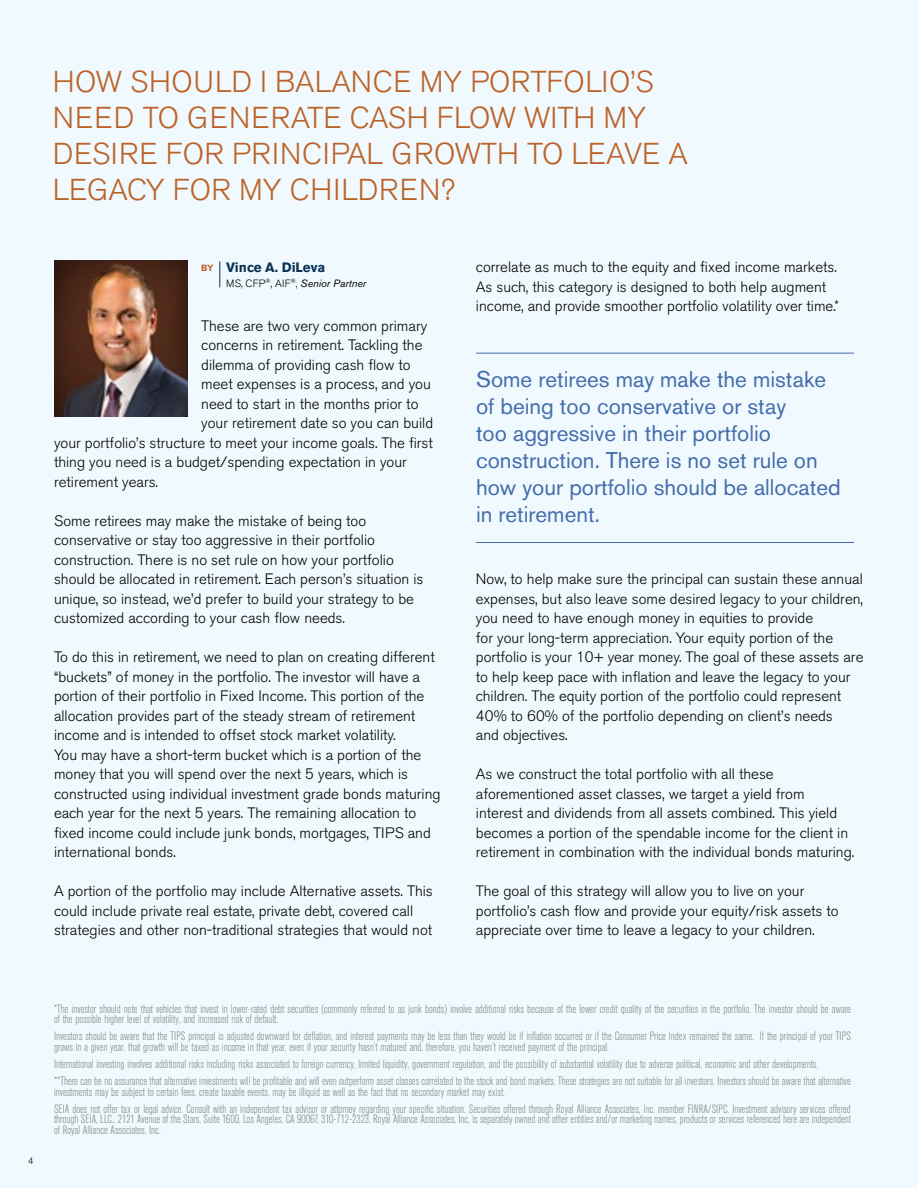
<style>
.page{position:relative;width:918px;height:1188px;background:#eff9fe}
.page>*{position:absolute;margin:0;border:0;box-sizing:border-box;transform-origin:0 0}
.t1{font:300 30px/36px "Akzidenz Grotesk BE";color:#bd6228}
.t2{font:22.5px/27px "Akzidenz Grotesk BE";color:#446dab}
.t3{font:300 15px/19.5px "Akzidenz Grotesk BE";color:#000}
.t4{font:700 13.5px "Akzidenz Grotesk BE";color:#0a3255}
.t5{font:300 condensed 12px/10.5px "Akzidenz Grotesk BE";color:#808285}
.t6{font:italic 10.5px "Akzidenz Grotesk BE";color:#000}
.t7{font:300 9px "Akzidenz Grotesk BE";color:#000}
.s1{font-size:9px;color:#bd6228}
.s2{font-weight:300;font-style:normal}
</style>
<div class="page">
<svg style="left:220px;top:261px;width:1px;height:26px"></svg>
<img style="left:54px;top:261px;width:134px;height:156px">
<hr style="left:476px;top:353px;width:378px;height:1px;background:#446dab">
<hr style="left:476px;top:542px;width:378px;height:1px;background:#446dab">
<h1 class="t1" style="left:53px;top:64px;width:637px">HOW SHOULD I BALANCE MY PORTFOLIO’S<br>NEED TO GENERATE CASH FLOW WITH MY<br>DESIRE FOR PRINCIPAL GROWTH TO LEAVE A<br>LEGACY FOR MY CHILDREN?</h1>
<p class="t4" style="left:201px;top:259px;width:126px"><span class="s1">BY</span> Vince A. DiLeva</p>
<p class="t6" style="left:226px;top:277px;width:141px"><span class="s2">MS, CFP</span><sup>®</sup><span class="s2">, AIF</span><sup>®</sup><span class="s2">,</span> Senior Partner</p>
<p class="t3" style="left:201px;top:316px;width:228px">These are two very common primary</p>
<p class="t3" style="left:201px;top:335px;width:223px">concerns in retirement. Tackling the</p>
<p class="t3" style="left:201px;top:355px;width:211px">dilemma of providing cash flow to</p>
<p class="t3" style="left:201px;top:374px;width:231px">meet expenses is a process, and you</p>
<p class="t3" style="left:201px;top:394px;width:219px">need to start in the months prior to</p>
<p class="t3" style="left:201px;top:413px;width:233px">your retirement date so you can build</p>
<p class="t3" style="left:54px;top:433px;width:380px">your portfolio’s structure to meet your income goals. The first</p>
<p class="t3" style="left:54px;top:452px;width:354px">thing you need is a budget/spending expectation in your</p>
<p class="t3" style="left:54px;top:472px;width:106px">retirement years.</p>
<p class="t3" style="left:54px;top:511px;width:371px">Some retirees may make the mistake of being too conservative or stay too aggressive in their portfolio construction. There is no set rule on how your portfolio should be allocated in retirement. Each person’s situation is unique, so instead, we’d prefer to build your strategy to be customized according to your cash flow needs.</p>
<p class="t3" style="left:54px;top:647px;width:388px">To do this in retirement, we need to plan on creating different “buckets” of money in the portfolio. The investor will have a portion of their portfolio in Fixed Income. This portion of the allocation provides part of the steady stream of retirement income and is intended to offset stock market volatility.<br>You may have a short-term bucket which is a portion of the money that you will spend over the next 5 years, which is constructed using individual investment grade bonds maturing each year for the next 5 years. The remaining allocation to fixed income could include junk bonds, mortgages, TIPS and international bonds.</p>
<p class="t3" style="left:54px;top:881px;width:380px">A portion of the portfolio may include Alternative assets. This could include private real estate, private debt, covered call strategies and other non-traditional strategies that would not</p>
<p class="t3" style="left:476px;top:257px;width:364px">correlate as much to the equity and fixed income markets.<br>As such, this category is designed to both help augment income, and provide smoother portfolio volatility over time.*</p>
<h2 class="t2" style="left:476px;top:366px;width:366px">Some retirees may make the mistake of being too conservative or stay<br>too aggressive in their portfolio construction. There is no set rule on how your portfolio should be allocated in retirement.</h2>
<p class="t3" style="left:476px;top:569px;width:389px">Now, to help make sure the principal can sustain these annual expenses, but also leave some desired legacy to your children, you need to have enough money in equities to provide<br>for your long-term appreciation. Your equity portion of the portfolio is your 10+ year money. The goal of these assets are to help keep pace with inflation and leave the legacy to your children. The equity portion of the portfolio could represent 40% to 60% of the portfolio depending on client’s needs<br>and objectives.</p>
<p class="t3" style="left:476px;top:764px;width:380px">As we construct the total portfolio with all these aforementioned asset classes, we target a yield from interest and dividends from all assets combined. This yield becomes a portion of the spendable income for the client in retirement in combination with the individual bonds maturing.</p>
<p class="t3" style="left:476px;top:881px;width:364px">The goal of this strategy will allow you to live on your portfolio’s cash flow and provide your equity/risk assets to appreciate over time to leave a legacy to your children.</p>
<p class="t7" style="left:28px;top:1156px;width:7px">4</p>
<p class="t5" style="left:54px;top:1003px;width:799px">*The investor should note that vehicles that invest in lower-rated debt securities (commonly referred to as junk bonds) involve additional risks because of the lower credit quality of the securities in the portfolio. The investor should be aware of the possible higher level of volatility, and increased risk of default.</p>
<p class="t5" style="left:54px;top:1031px;width:798px">Investors should be aware that the TIPS principal is adjusted downward for deflation, and interest payments may be less than they would be if inflation occurred or if the Consumer Price Index remained the same. If the principal of your TIPS grows in a given year, that growth will be taxed as income in that year, even if your security hasn’t matured and, therefore, you haven’t received payment of the principal.</p>
<p class="t5" style="left:54px;top:1056px;width:798px;line-height:17.2px">International investing involves additional risks including risks associated to foreign currency, limited liquidity, government regulation, and the possibility of substantial volatility due to adverse political, economic and other developments.<br>**There can be no assurance that alternative investments will be profitable and will even outperform asset classes correlated to the stock and bond markets. These strategies are not suitable for all investors. Investors should be aware that alternative</p>
<p class="t5" style="left:54px;top:1083px;width:798px;line-height:17.2px">investments may be subject to certain fees, create taxable events, may be illiquid as well as the fact that no secondary market may exist.<br>SEIA does not offer tax or legal advice. Consult with an independent tax advisor or attorney regarding your specific situation. Securities offered through Royal Alliance Associates, Inc. member FINRA/SIPC. Investment advisory services offered</p>
<p class="t5" style="left:54px;top:1114px;width:799px">through SEIA, LLC., 2121 Avenue of the Stars, Suite 1600, Los Angeles, CA 90067, 310-712-2323. Royal Alliance Associates, Inc. is separately owned and other entities and/or marketing names, products or services referenced here are independent of Royal Alliance Associates, Inc.</p>
</div>
